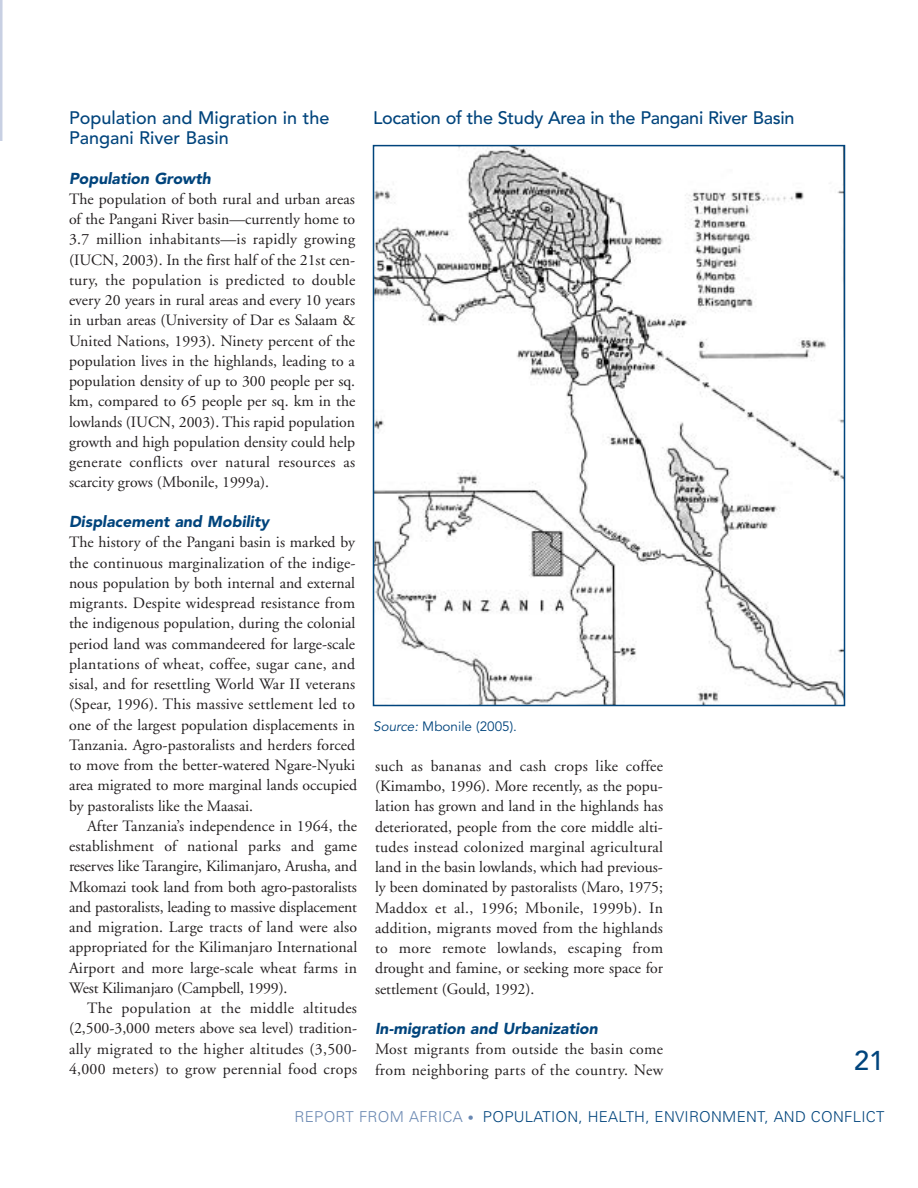
<style>
.page{position:relative;width:918px;height:1188px;background:#fff}
.page>*{position:absolute;margin:0;border:0;box-sizing:border-box;transform-origin:0 0}
.t1{font:500 27px "Avenir";color:#00447c}
.t2{font:500 18px/20.2px "Avenir";color:#00447c}
.t3{font:15.75px/20.2px "Adobe Garamond";letter-spacing:.005em;color:#231f20;text-align:justify}
.t4{font:italic 900 15.75px "Avenir";color:#00447c}
.t5{font:300 15px "Univers";letter-spacing:.015em;color:#00447c}
.t6{font:13.5px "Avenir";color:#00447c}
.s1{font-style:italic}
.s2{color:#6a88b2}
.s3{font-size:12px;color:#6a88b2}
</style>
<div class="page">
<svg style="left:0;top:0;width:3px;height:141px"></svg>
<img style="left:376px;top:148px;width:466px;height:555px">
<div style="left:373px;top:145px;width:472px;height:561px;border:2px solid #00447c"></div>
<p class="t2" style="left:69px;top:109px;width:262px">Population and Migration in the<br>Pangani River Basin</p>
<p class="t4" style="left:69px;top:172px;width:143px">Population Growth</p>
<p class="t3" style="left:69px;top:190px;width:288px">The population of both rural and urban areas of the Pangani River basin—currently home to 3.7 million inhabitants—is rapidly growing (IUCN, 2003). In the first half of the 21st cen&shy;tury, the population is predicted to double every 20 years in rural areas and every 10 years in urban areas (University of Dar es Salaam &amp; United Nations, 1993). Ninety percent of the population lives in the highlands, leading to a population density of up to 300 people per sq. km, compared to 65 people per sq. km in the lowlands (IUCN, 2003). This rapid population growth and high population density could help generate conflicts over natural resources as scarcity grows (Mbonile, 1999a).</p>
<p class="t4" style="left:69px;top:515px;width:202px">Displacement and Mobility</p>
<p class="t3" style="left:69px;top:534px;width:290px;text-align:left">The history of the Pangani basin is marked by the continuous marginalization of the indige&shy;nous population by both internal and external migrants. Despite widespread resistance from the indigenous population, during the colonial period land was commandeered for large-scale plantations of wheat, coffee, sugar cane, and sisal, and for resettling World War II veterans (Spear, 1996). This massive settlement led to one of the largest population displacements in Tanzania. Agro-pastoralists and herders forced to move from the better-watered Ngare-Nyuki area migrated to more marginal lands occupied by pastoralists like the Maasai.</p>
<p class="t3" style="left:69px;top:817px;width:290px;text-indent:18px">After Tanzania’s independence in 1964, the establishment of national parks and game reserves like Tarangire, Kilimanjaro, Arusha, and Mkomazi took land from both agro-pastoralists and pastoralists, leading to massive displacement and migration. Large tracts of land were also appropriated for the Kilimanjaro International Airport and more large-scale wheat farms in West Kilimanjaro (Campbell, 1999).</p>
<p class="t3" style="left:69px;top:999px;width:290px;text-indent:18px">The population at the middle altitudes (2,500-3,000 meters above sea level) tradition&shy;ally migrated to the higher altitudes (3,500- 4,000 meters) to grow perennial food crops</p>
<p class="t2" style="left:373px;top:109px;width:423px">Location of the Study Area in the Pangani River Basin</p>
<p class="t6" style="left:373px;top:721px;width:145px"><span class="s1">Source:</span> Mbonile (2005).</p>
<p class="t3" style="left:375px;top:757px;width:290px">such as bananas and cash crops like coffee (Kimambo, 1996). More recently, as the popu&shy;lation has grown and land in the highlands has deteriorated, people from the core middle alti&shy;tudes instead colonized marginal agricultural land in the basin lowlands, which had previous&shy;ly been dominated by pastoralists (Maro, 1975; Maddox et al., 1996; Mbonile, 1999b). In addition, migrants moved from the highlands to more remote lowlands, escaping from drought and famine, or seeking more space for settlement (Gould, 1992).</p>
<p class="t4" style="left:375px;top:1022px;width:224px">In-migration and Urbanization</p>
<p class="t3" style="left:375px;top:1041px;width:290px">Most migrants from outside the basin come from neighboring parts of the country. New</p>
<h1 class="t1" style="left:854px;top:1049px;width:32px">21</h1>
<p class="t5" style="left:295px;top:1111px;width:591px"><span class="s2">REPORT FROM AFRICA</span> <span class="s3">•</span> POPULATION, HEALTH, ENVIRONMENT, AND CONFLICT</p>
</div>
